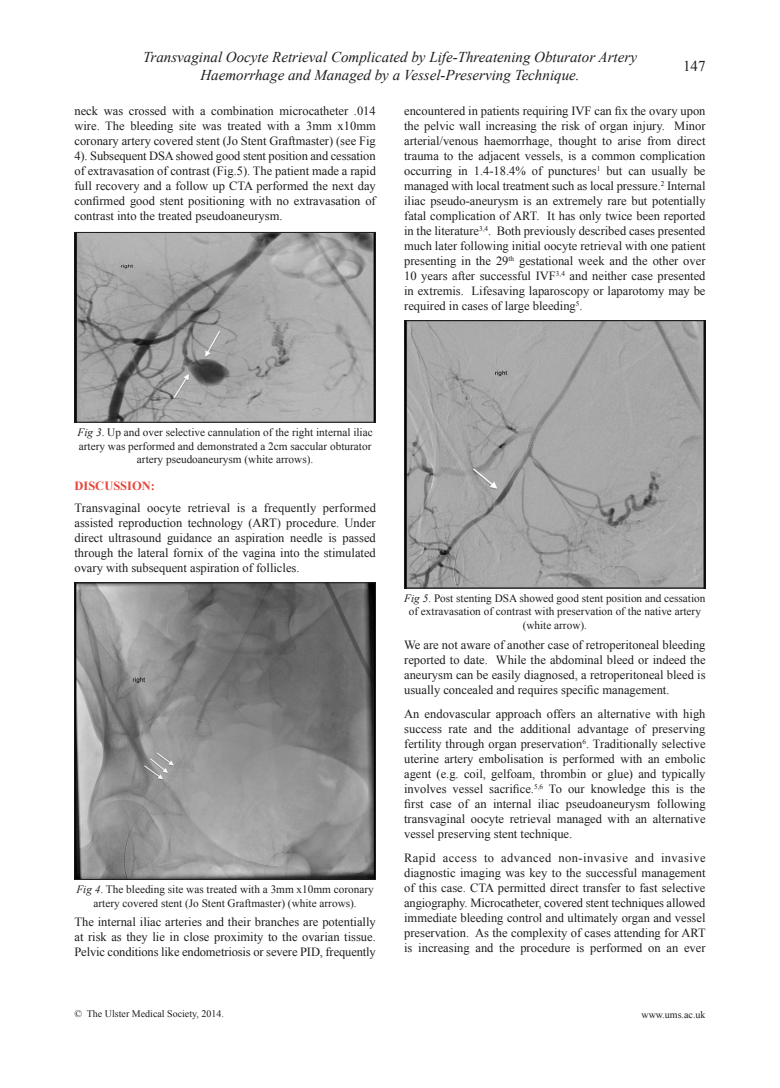
<style>
.page{position:relative;width:780px;height:1088px;background:#fff}
.page>*{position:absolute;margin:0;border:0;box-sizing:border-box;transform-origin:0 0}
.t1{font:italic 15px/18px "Times New Roman";color:#1d1d1b;text-align:center}
.t2{font:15px "Times New Roman";color:#1d1d1b}
.t3{font:12.5px/15px "Times New Roman";color:#1d1d1b;text-align:justify}
.t4{font:700 12.5px "Times New Roman";color:#e74539}
.t5{font:11.25px/13.5px "Times New Roman";color:#1d1d1b;text-align:center}
.t6{font:10px "Times New Roman";color:#1d1d1b}
.s1{font-style:italic}
</style>
<div class="page">
<img style="left:76px;top:234px;width:298px;height:186px">
<div style="left:74px;top:232px;width:302px;height:190px;border:1px solid #1d1d1b"></div>
<img style="left:76px;top:584px;width:298px;height:294px">
<div style="left:74px;top:582px;width:302px;height:298px;border:1px solid #1d1d1b"></div>
<img style="left:406px;top:322px;width:297px;height:264px">
<div style="left:404px;top:320px;width:301px;height:268px;border:1px solid #1d1d1b"></div>
<p class="t1" style="left:143px;top:48px;width:495px">Transvaginal Oocyte Retrieval Complicated by Life-Threatening Obturator Artery<br>Haemorrhage and Managed by a Vessel-Preserving Technique.</p>
<p class="t2" style="left:683px;top:57px;width:24px">147</p>
<p class="t3" style="left:74px;top:103px;width:303px">neck was crossed with a combination microcatheter .014 wire. The bleeding site was treated with a 3mm x10mm coronary artery covered stent (Jo Stent Graftmaster) (see Fig 4). Subsequent DSA showed good stent position and cessation of extravasation of contrast (Fig.5). The patient made a rapid full recovery and a follow up CTA performed the next day confirmed good stent positioning with no extravasation of contrast into the treated pseudoaneurysm.</p>
<p class="t3" style="left:404px;top:103px;width:303px">encountered in patients requiring IVF can fix the ovary upon the pelvic wall increasing the risk of organ injury. Minor arterial/venous haemorrhage, thought to arise from direct trauma to the adjacent vessels, is a common complication occurring in 1.4-18.4% of punctures<sup>1</sup> but can usually be managed with local treatment such as local pressure.<sup>2</sup> Internal iliac pseudo-aneurysm is an extremely rare but potentially fatal complication of ART. It has only twice been reported in the literature<sup>3,4</sup>. Both previously described cases presented much later following initial oocyte retrieval with one patient presenting in the 29<sup>th</sup> gestational week and the other over 10 years after successful IVF<sup>3,4</sup> and neither case presented in extremis. Lifesaving laparoscopy or laparotomy may be required in cases of large bleeding<sup>5</sup>.</p>
<p class="t5" style="left:78px;top:425px;width:296px"><span class="s1">Fig 3</span>. Up and over selective cannulation of the right internal iliac artery was performed and demonstrated a 2cm saccular obturator artery pseudoaneurysm (white arrows).</p>
<p class="t4" style="left:74px;top:479px;width:82px">DISCUSSION:</p>
<p class="t3" style="left:74px;top:500px;width:303px">Transvaginal oocyte retrieval is a frequently performed assisted reproduction technology (ART) procedure. Under direct ultrasound guidance an aspiration needle is passed through the lateral fornix of the vagina into the stimulated ovary with subsequent aspiration of follicles.</p>
<p class="t5" style="left:76px;top:882px;width:299px"><span class="s1">Fig 4</span>. The bleeding site was treated with a 3mm x10mm coronary artery covered stent (Jo Stent Graftmaster) (white arrows).</p>
<p class="t3" style="left:74px;top:914px;width:303px">The internal iliac arteries and their branches are potentially at risk as they lie in close proximity to the ovarian tissue.<br>Pelvic conditions like endometriosis or severe PID, frequently</p>
<p class="t6" style="left:74px;top:1008px;width:151px">© The Ulster Medical Society, 2014.</p>
<p class="t5" style="left:404px;top:591px;width:302px"><span class="s1">Fig 5</span>. Post stenting DSA showed good stent position and cessation of extravasation of contrast with preservation of the native artery (white arrow).</p>
<p class="t3" style="left:404px;top:637px;width:303px">We are not aware of another case of retroperitoneal bleeding reported to date. While the abdominal bleed or indeed the aneurysm can be easily diagnosed, a retroperitoneal bleed is usually concealed and requires specific management.</p>
<p class="t3" style="left:404px;top:706px;width:303px">An endovascular approach offers an alternative with high success rate and the additional advantage of preserving fertility through organ preservation<sup>6</sup>. Traditionally selective uterine artery embolisation is performed with an embolic agent (e.g. coil, gelfoam, thrombin or glue) and typically involves vessel sacrifice.<sup>5,6</sup> To our knowledge this is the first case of an internal iliac pseudoaneurysm following transvaginal oocyte retrieval managed with an alternative vessel preserving stent technique.</p>
<p class="t3" style="left:404px;top:850px;width:303px">Rapid access to advanced non-invasive and invasive diagnostic imaging was key to the successful management of this case. CTA permitted direct transfer to fast selective angiography. Microcatheter, covered stent techniques allowed immediate bleeding control and ultimately organ and vessel preservation. As the complexity of cases attending for ART is increasing and the procedure is performed on an ever</p>
<p class="t6" style="left:641px;top:1008px;width:66px">www.ums.ac.uk</p>
</div>
